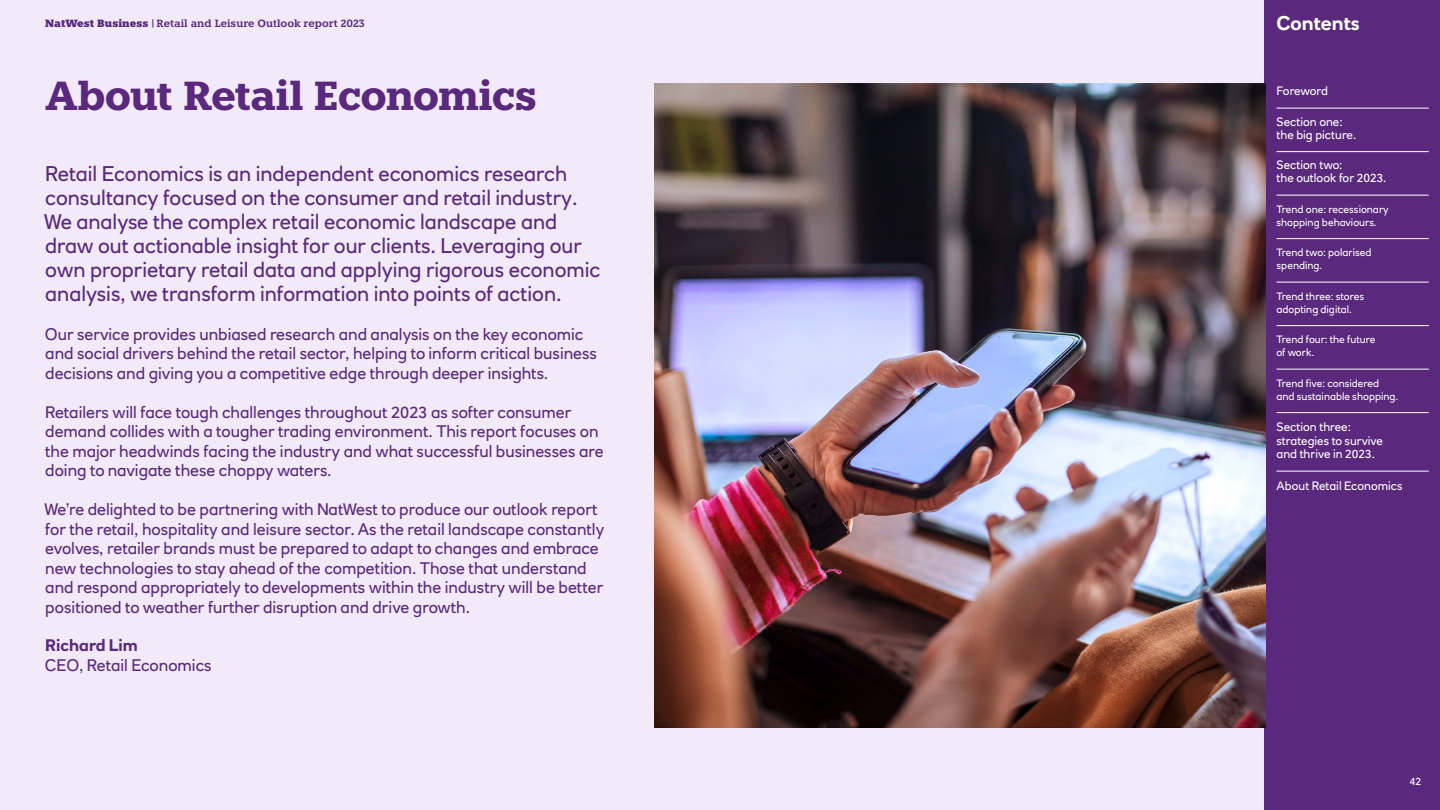
<style>
.page{position:relative;width:1440px;height:810px;background:#fff}
.page>*{position:absolute;margin:0;border:0;box-sizing:border-box;transform-origin:0 0}
.t1{font:700 40.5px "Knile";letter-spacing:-.025em;color:#5a287d}
.t2{font:21px/24px "RN House Sans";color:#5a287d}
.t3{font:700 19.5px "RN House Sans";color:#fff}
.t4{font:16.5px/19.5px "RN House Sans";color:#5a287d}
.t5{font:700 16.5px "RN House Sans";color:#5a287d}
.t6{font:12px/12.8px "RN House Sans";color:#fff}
.t7{font:12px "RN House Sans";letter-spacing:-.02em;color:#fff}
.t8{font:10.5px/12.8px "RN House Sans";color:#fff}
.t9{font:600 10.5px "Knile";color:#5a287d}
.s1{font-weight:900}
.s2{font-family:"RN House Sans";font-weight:700}
</style>
<div class="page">
<div style="left:1264px;top:0;width:176px;height:810px;background:#5a287d"></div>
<hr style="left:1276px;top:108px;width:153px;height:1px;background:#fff">
<hr style="left:1276px;top:151px;width:153px;height:1px;background:#fff">
<hr style="left:1276px;top:195px;width:153px;height:1px;background:#fff">
<hr style="left:1276px;top:238px;width:153px;height:1px;background:#fff">
<hr style="left:1276px;top:282px;width:153px;height:1px;background:#fff">
<hr style="left:1276px;top:325px;width:153px;height:1px;background:#fff">
<hr style="left:1276px;top:369px;width:153px;height:1px;background:#fff">
<hr style="left:1276px;top:412px;width:153px;height:1px;background:#fff">
<hr style="left:1276px;top:471px;width:153px;height:1px;background:#fff">
<div style="left:0;top:0;width:1264px;height:810px;background:#f2eaf9"></div>
<img style="left:654px;top:83px;width:612px;height:644px">
<p class="t9" style="left:45px;top:17px;width:321px"><span class="s1">NatWest Business</span> <span class="s2">|</span> Retail and Leisure Outlook report 2023</p>
<h1 class="t1" style="left:45px;top:70px;width:493px">About Retail Economics</h1>
<p class="t2" style="left:44px;top:161px;width:558px">Retail Economics is an independent economics research consultancy focused on the consumer and retail industry.<br>We analyse the complex retail economic landscape and draw out actionable insight for our clients. Leveraging our own proprietary retail data and applying rigorous economic analysis, we transform information into points of action.</p>
<p class="t4" style="left:45px;top:324px;width:554px">Our service provides unbiased research and analysis on the key economic and social drivers behind the retail sector, helping to inform critical business decisions and giving you a competitive edge through deeper insights.</p>
<p class="t4" style="left:45px;top:402px;width:560px">Retailers will face tough challenges throughout 2023 as softer consumer demand collides with a tougher trading environment. This report focuses on the major headwinds facing the industry and what successful businesses are doing to navigate these choppy waters.</p>
<p class="t4" style="left:44px;top:500px;width:562px">We’re delighted to be partnering with NatWest to produce our outlook report for the retail, hospitality and leisure sector. As the retail landscape constantly evolves, retailer brands must be prepared to adapt to changes and embrace new technologies to stay ahead of the competition. Those that understand and respond appropriately to developments within the industry will be better positioned to weather further disruption and drive growth.</p>
<p class="t5" style="left:45px;top:635px;width:94px">Richard Lim</p>
<p class="t4" style="left:45px;top:655px;width:168px">CEO, Retail Economics</p>
<p class="t3" style="left:1276px;top:11px;width:85px">Contents</p>
<p class="t7" style="left:1276px;top:84px;width:53px">Foreword</p>
<p class="t6" style="left:1276px;top:115px;width:81px">Section one: the big picture.</p>
<p class="t6" style="left:1276px;top:159px;width:112px">Section two:<br>the outlook for 2023.</p>
<p class="t8" style="left:1276px;top:203px;width:114px">Trend one: recessionary shopping behaviours.</p>
<p class="t8" style="left:1276px;top:246px;width:96px">Trend two: polarised spending.</p>
<p class="t8" style="left:1276px;top:290px;width:89px">Trend three: stores adopting digital.</p>
<p class="t8" style="left:1276px;top:333px;width:100px">Trend four: the future of work.</p>
<p class="t8" style="left:1276px;top:377px;width:123px">Trend five: considered and sustainable shopping.</p>
<p class="t6" style="left:1276px;top:420px;width:108px;line-height:13.5px">Section three: strategies to survive and thrive in 2023.</p>
<p class="t6" style="left:1276px;top:479px;width:128px">About Retail Economics</p>
<p class="t8" style="left:1410px;top:775px;width:13px">42</p>
</div>
